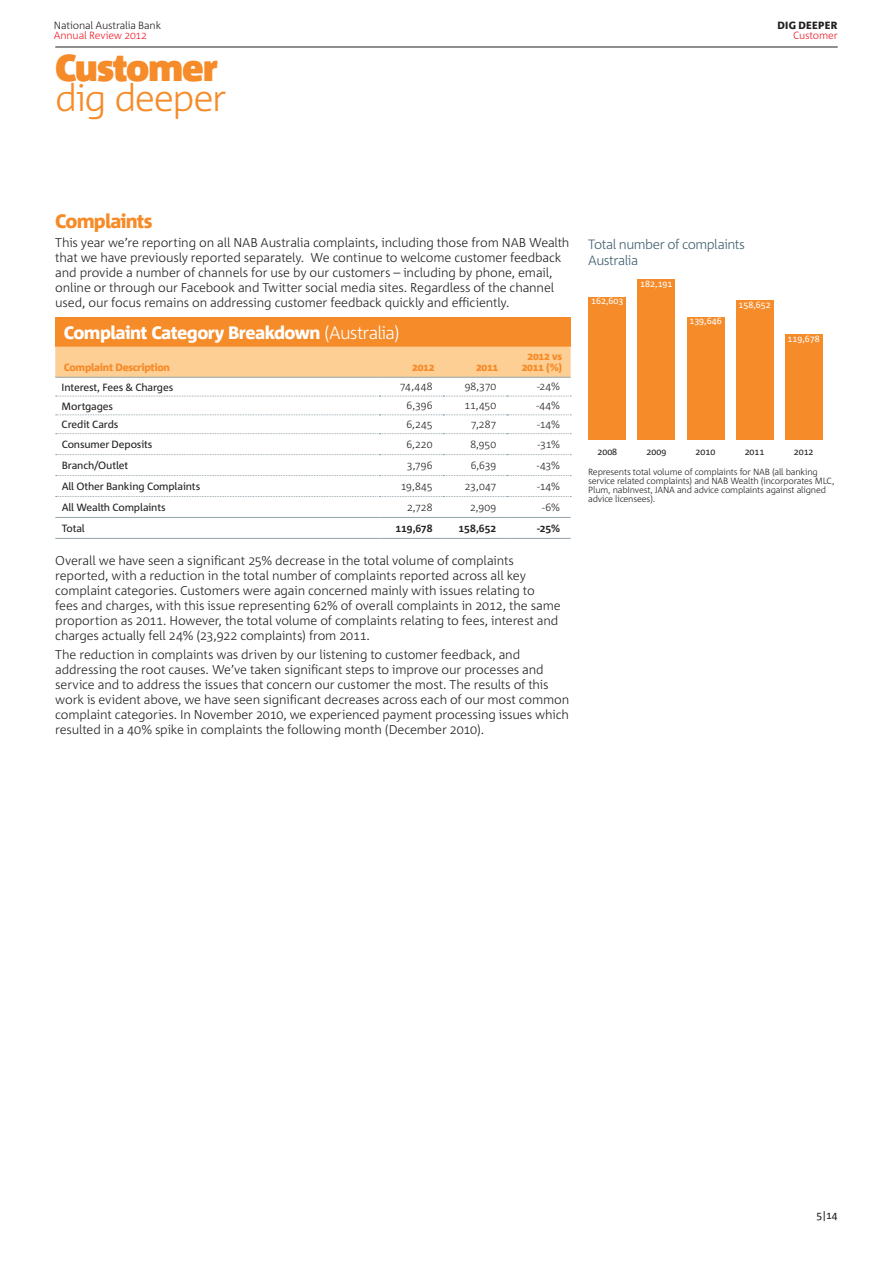
<style>
.page{position:relative;width:893px;height:1263px;background:#fff}
.page>*{position:absolute;margin:0;border:0;box-sizing:border-box;transform-origin:0 0}
.t1{font:300 37.5px "Corpid C1";letter-spacing:-.04em;color:#f68b29}
.t2{font:900 37.5px "Corpid C1";letter-spacing:-.035em;color:#f68b29}
.t3{font:800 19.5px "Corpid C1";letter-spacing:-.04em;color:#f68b29}
.t4{font:800 18px "Corpid C1";letter-spacing:-.035em;color:#fff}
.t5{font:300 13.5px/16.5px "Corpid C1";letter-spacing:-.04em;color:#3f5f6e}
.t6{font:300 12.75px/15px "Corpid C1";letter-spacing:-.015em;color:#231f20}
.t7{font:300 10.5px "Corpid C1";letter-spacing:-.005em;color:#231f20}
.t8{font:10.5px "Corpid C1";letter-spacing:-.015em;color:#231f20}
.t9{font:800 10.5px/10.5px "Corpid C1";letter-spacing:-.025em;color:#f68b29;text-align:center}
.t10{font:300 10.5px "Corpid C1";letter-spacing:-.015em;color:#ee1c28}
.t11{font:700 10.5px "Corpid C1";letter-spacing:-.005em;color:#231f20}
.t12{font:800 10.5px "Corpid C1";letter-spacing:.02em;color:#231f20}
.t13{font:300 9px/9px "Corpid C1";letter-spacing:-.02em;color:#231f20}
.t14{font:9px "Corpid C1";color:#fff}
.t15{font:9px "Corpid C1";color:#231f20}
.s1{font-weight:300}
</style>
<div class="page">
<hr style="left:55px;top:47px;width:783px;height:1px;background:#231f20">
<div style="left:55px;top:317px;width:516px;height:30px;background:#f68b29"></div>
<div style="left:55px;top:347px;width:516px;height:30px;background:#fdcf94"></div>
<hr style="left:55px;top:377px;width:324px;height:1px;background:#94a2aa">
<hr style="left:379px;top:377px;width:64px;height:1px;background:#94a2aa">
<hr style="left:443px;top:377px;width:64px;height:1px;background:#94a2aa">
<hr style="left:507px;top:377px;width:64px;height:1px;background:#94a2aa">
<hr style="left:379px;top:517px;width:64px;height:1px;background:#94a2aa">
<hr style="left:443px;top:517px;width:64px;height:1px;background:#94a2aa">
<hr style="left:507px;top:517px;width:64px;height:1px;background:#94a2aa">
<hr style="left:379px;top:538px;width:64px;height:1px;background:#94a2aa">
<hr style="left:443px;top:538px;width:64px;height:1px;background:#94a2aa">
<hr style="left:507px;top:538px;width:64px;height:1px;background:#94a2aa">
<svg style="left:56px;top:396px;width:515px;height:1px"></svg>
<svg style="left:56px;top:414px;width:515px;height:1px"></svg>
<svg style="left:56px;top:433px;width:515px;height:1px"></svg>
<svg style="left:56px;top:454px;width:515px;height:1px"></svg>
<svg style="left:56px;top:475px;width:515px;height:1px"></svg>
<svg style="left:56px;top:496px;width:515px;height:1px"></svg>
<hr style="left:55px;top:517px;width:324px;height:1px;background:#94a2aa">
<hr style="left:55px;top:538px;width:324px;height:1px;background:#94a2aa">
<div style="left:589px;top:297px;width:37px;height:143px;background:#f68b29"></div>
<div style="left:638px;top:280px;width:37px;height:160px;background:#f68b29"></div>
<div style="left:687px;top:317px;width:37px;height:123px;background:#f68b29"></div>
<div style="left:736px;top:300px;width:37px;height:140px;background:#f68b29"></div>
<div style="left:785px;top:335px;width:37px;height:105px;background:#f68b29"></div>
<p class="t7" style="left:54px;top:18px;width:109px">National Australia Bank</p>
<p class="t10" style="left:54px;top:29px;width:95px">Annual Review 2012</p>
<h1 class="t2" style="left:55px;top:45px;width:164px">Customer</h1>
<h1 class="t1" style="left:55px;top:75px;width:173px">dig deeper</h1>
<p class="t12" style="left:777px;top:18px;width:61px">dig deeper</p>
<p class="t10" style="left:793px;top:29px;width:46px">Customer</p>
<h2 class="t3" style="left:55px;top:209px;width:99px">Complaints</h2>
<p class="t6" style="left:55px;top:235px;width:516px">This year we’re reporting on all NAB Australia complaints, including those from NAB Wealth that we have previously reported separately. We continue to welcome customer feedback and provide a number of channels for use by our customers – including by phone, email, online or through our Facebook and Twitter social media sites. Regardless of the channel used, our focus remains on addressing customer feedback quickly and efficiently.</p>
<h3 class="t4" style="left:64px;top:321px;width:337px">Complaint Category Breakdown <span class="s1">(Australia)</span></h3>
<p class="t9" style="left:64px;top:362px;width:108px">Complaint Description</p>
<p class="t9" style="left:412px;top:362px;width:24px">2012</p>
<p class="t9" style="left:476px;top:362px;width:24px">2011</p>
<p class="t9" style="left:522px;top:351px;width:42px">2012 vs<br>2011 (%)</p>
<p class="t8" style="left:62px;top:380px;width:113px">Interest, Fees &amp; Charges</p>
<p class="t7" style="left:400px;top:380px;width:34px">74,448</p>
<p class="t7" style="left:465px;top:380px;width:33px">98,370</p>
<p class="t7" style="left:537px;top:380px;width:25px">-24%</p>
<p class="t8" style="left:62px;top:399px;width:53px">Mortgages</p>
<p class="t7" style="left:406px;top:399px;width:27px">6,396</p>
<p class="t7" style="left:465px;top:399px;width:33px">11,450</p>
<p class="t7" style="left:536px;top:399px;width:25px">-44%</p>
<p class="t8" style="left:62px;top:418px;width:58px">Credit Cards</p>
<p class="t7" style="left:406px;top:418px;width:28px">6,245</p>
<p class="t7" style="left:471px;top:418px;width:27px">7,287</p>
<p class="t7" style="left:537px;top:418px;width:25px">-14%</p>
<p class="t8" style="left:62px;top:438px;width:92px">Consumer Deposits</p>
<p class="t7" style="left:406px;top:437px;width:28px">6,220</p>
<p class="t7" style="left:470px;top:437px;width:27px">8,950</p>
<p class="t7" style="left:537px;top:437px;width:24px">-31%</p>
<p class="t8" style="left:62px;top:459px;width:68px">Branch/Outlet</p>
<p class="t7" style="left:407px;top:458px;width:27px">3,796</p>
<p class="t7" style="left:471px;top:458px;width:27px">6,639</p>
<p class="t7" style="left:537px;top:458px;width:25px">-43%</p>
<p class="t8" style="left:62px;top:480px;width:140px">All Other Banking Complaints</p>
<p class="t7" style="left:401px;top:479px;width:33px">19,845</p>
<p class="t7" style="left:465px;top:479px;width:33px">23,047</p>
<p class="t7" style="left:537px;top:479px;width:25px">-14%</p>
<p class="t8" style="left:62px;top:501px;width:105px">All Wealth Complaints</p>
<p class="t7" style="left:407px;top:500px;width:27px">2,728</p>
<p class="t7" style="left:470px;top:500px;width:28px">2,909</p>
<p class="t7" style="left:542px;top:500px;width:20px">-6%</p>
<p class="t8" style="left:62px;top:522px;width:25px">Total</p>
<p class="t11" style="left:396px;top:521px;width:38px">119,678</p>
<p class="t11" style="left:459px;top:521px;width:39px">158,652</p>
<p class="t11" style="left:537px;top:521px;width:25px">-25%</p>
<p class="t6" style="left:55px;top:553px;width:507px">Overall we have seen a significant 25% decrease in the total volume of complaints reported, with a reduction in the total number of complaints reported across all key complaint categories. Customers were again concerned mainly with issues relating to fees and charges, with this issue representing 62% of overall complaints in 2012, the same proportion as 2011. However, the total volume of complaints relating to fees, interest and charges actually fell 24% (23,922 complaints) from 2011.</p>
<p class="t6" style="left:55px;top:647px;width:516px">The reduction in complaints was driven by our listening to customer feedback, and addressing the root causes. We’ve taken significant steps to improve our processes and service and to address the issues that concern our customer the most. The results of this work is evident above, we have seen significant decreases across each of our most common complaint categories. In November 2010, we experienced payment processing issues which resulted in a 40% spike in complaints the following month (December 2010).</p>
<p class="t5" style="left:588px;top:235px;width:158px">Total number of complaints<br>Australia</p>
<p class="t14" style="left:591px;top:295px;width:34px">162,603</p>
<p class="t14" style="left:640px;top:278px;width:34px">182,191</p>
<p class="t14" style="left:738px;top:299px;width:34px">158,652</p>
<p class="t14" style="left:689px;top:316px;width:34px">139,646</p>
<p class="t14" style="left:787px;top:333px;width:34px">119,678</p>
<p class="t15" style="left:597px;top:447px;width:21px">2008</p>
<p class="t15" style="left:646px;top:447px;width:21px">2009</p>
<p class="t15" style="left:696px;top:447px;width:21px">2010</p>
<p class="t15" style="left:745px;top:447px;width:21px">2011</p>
<p class="t15" style="left:794px;top:447px;width:21px">2012</p>
<p class="t13" style="left:588px;top:467px;width:248px">Represents total volume of complaints for NAB (all banking service related complaints) and NAB Wealth (incorporates MLC, Plum, nabInvest, JANA and advice complaints against aligned advice licensees).</p>
<p class="t8" style="left:816px;top:1209px;width:23px">5|14</p>
</div>
